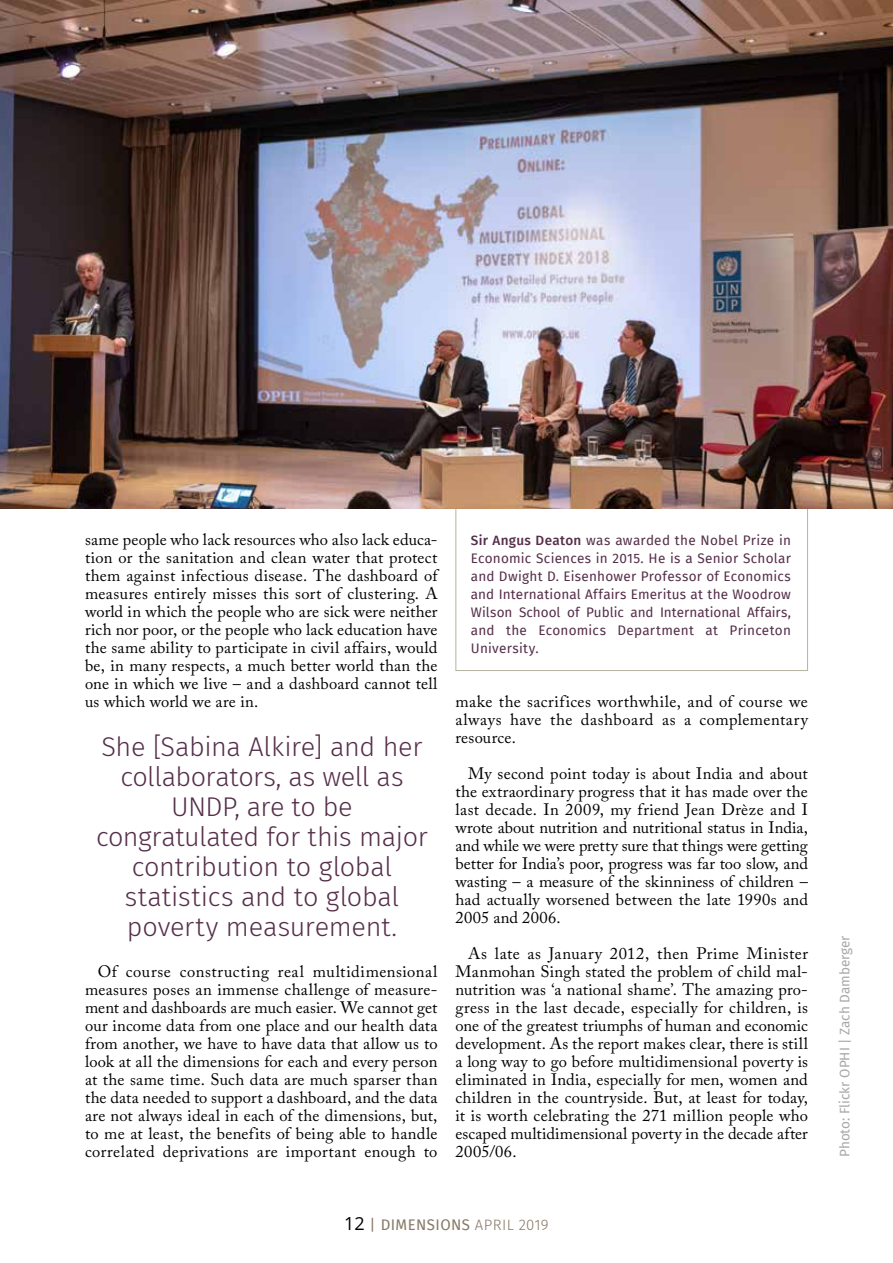
<style>
.page{position:relative;width:893px;height:1263px;background:#fff}
.page>*{position:absolute;margin:0;border:0;box-sizing:border-box;transform-origin:0 0}
.t1{font:300 27px/30px "Fira Sans";letter-spacing:-.01em;color:#552e4a;text-align:center}
.t2{font:16.5px/18px "Adobe Caslon Pro";letter-spacing:.02em;color:#000;text-align:justify}
.t3{font:15px "Fira Sans";letter-spacing:.03em;color:#867865}
.t4{font:13.5px/18px "Fira Sans";letter-spacing:.02em;color:#552e4a;text-align:justify}
.t5{font:13.5px "Fira Sans";color:#a9a8a6}
.s1{font-weight:500}
.s2{font-family:"Open Sans";font-size:18px;color:#000}
.s3{font-weight:300}
</style>
<div class="page">
<div style="left:455px;top:482px;width:353px;height:189px;border:1px solid #b5b2a2"></div>
<img style="left:0;top:0;width:893px;height:509px">
<p class="t2" style="left:85px;top:530px;width:354px">same people who lack resources who also lack educa&shy;tion or the sanitation and clean water that protect them against infectious disease. The dashboard of measures entirely misses this sort of clustering. A world in which the people who are sick were neither rich nor poor, or the people who lack education have the same ability to participate in civil affairs, would be, in many respects, a much better world than the one in which we live – and a dashboard cannot tell us which world we are in.</p>
<p class="t4" style="left:471px;top:531px;width:321px"><span class="s1">Sir Angus Deaton</span> was awarded the Nobel Prize in Economic Sciences in 2015. He is a Senior Scholar and Dwight D. Eisenhower Professor of Economics and International Affairs Emeritus at the Woodrow Wilson School of Public and International Affairs, and the Economics Department at Princeton University.</p>
<h1 class="t1" style="left:96px;top:731px;width:333px">She [Sabina Alkire] and her collaborators, as well as<br>UNDP, are to be congratulated for this major contribution to global statistics and to global poverty measurement.</h1>
<p class="t2" style="left:455px;top:692px;width:354px">make the sacrifices worthwhile, and of course we always have the dashboard as a complementary resource.</p>
<p class="t2" style="left:455px;top:764px;width:354px;text-indent:13px">My second point today is about India and about the extraordinary progress that it has made over the last decade. In 2009, my friend Jean Drèze and I wrote about nutrition and nutritional status in India, and while we were pretty sure that things were getting better for India’s poor, progress was far too slow, and wasting – a measure of the skinniness of children – had actually worsened between the late 1990s and 2005 and 2006.</p>
<p class="t2" style="left:455px;top:944px;width:354px;text-indent:13px">As late as January 2012, then Prime Minister Manmohan Singh stated the problem of child mal&shy;nutrition was ‘a national shame’. The amazing pro&shy;gress in the last decade, especially for children, is one of the greatest triumphs of human and economic development. As the report makes clear, there is still a long way to go before multidimensional poverty is eliminated in India, especially for men, women and children in the countryside. But, at least for today, it is worth celebrating the 271 million people who escaped multidimensional poverty in the decade after 2005/06.</p>
<p class="t2" style="left:85px;top:962px;width:354px;text-indent:13px">Of course constructing real multidimensional measures poses an immense challenge of measure&shy;ment and dashboards are much easier. We cannot get our income data from one place and our health data from another, we have to have data that allow us to look at all the dimensions for each and every person at the same time. Such data are much sparser than the data needed to support a dashboard, and the data are not always ideal in each of the dimensions, but, to me at least, the benefits of being able to handle correlated deprivations are important enough to</p>
<p class="t3" style="left:344px;top:1213px;width:206px"><span class="s2">12</span> | DIMENSIONS <span class="s3">APRIL 2019</span></p>
<p class="t5" style="left:835px;top:1157px;width:223px;rotate:-90deg">Photo: Flickr OPHI | Zach Damberger</p>
</div>
